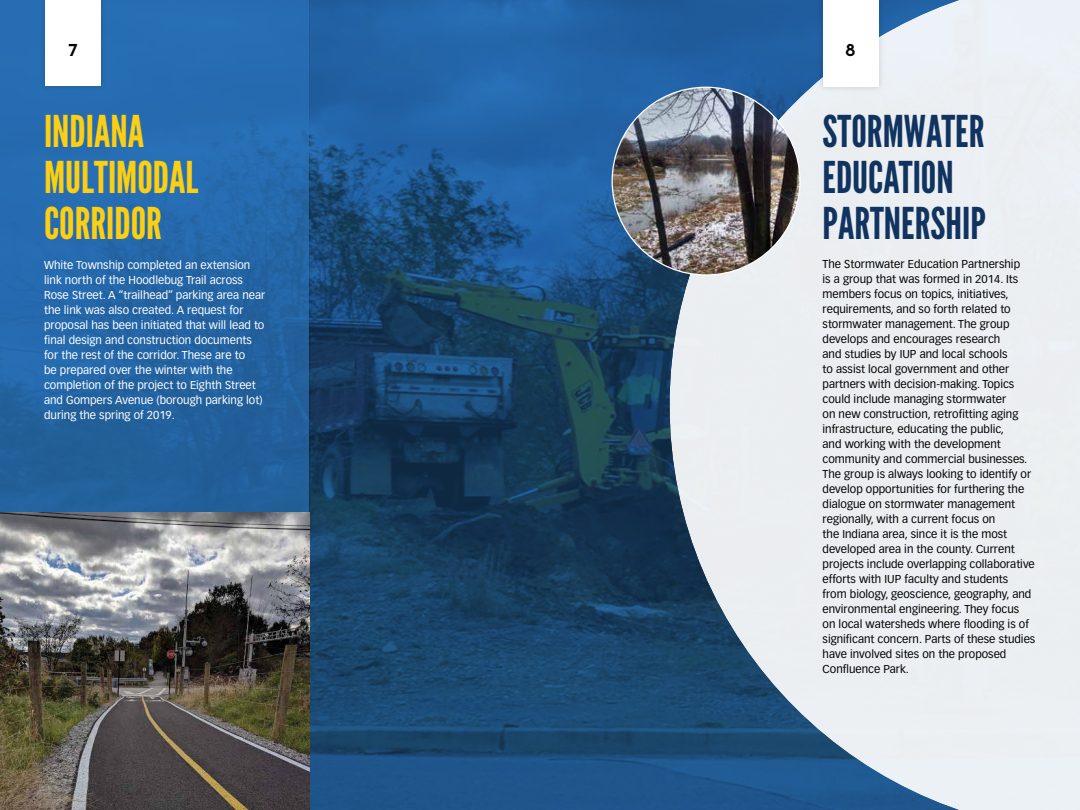
<style>
.page{position:relative;width:1080px;height:810px;background:#fff}
.page>*{position:absolute;margin:0;border:0;box-sizing:border-box;transform-origin:0 0}
.t1{font:43.75px/46.2px "League Gothic";color:#103360}
.t2{font:43.75px/46.2px "League Gothic";color:#fdcf12}
.t3{font:18.75px "Martin Gothic Bld";color:#000}
.t4{font:11.25px/15px "Vectora LH";color:#000}
.t5{font:11.25px/15px "Vectora LH";color:#fff}
</style>
<div class="page">
<img style="left:0;top:0;width:670px;height:810px">
<div style="left:39px;top:0;width:69px;height:93px;background:#256aae"></div>
<div style="left:45px;top:0;width:56px;height:86px;background:#fff"></div>
<img style="left:0;top:512px;width:310px;height:298px">
<svg style="left:670px;top:0;width:410px;height:810px;background:#cbd6e1"></svg>
<div style="left:816px;top:0;width:69px;height:93px;background:#000;opacity:.15"></div>
<div style="left:823px;top:0;width:55px;height:87px;background:#fff"></div>
<img style="left:612px;top:87px;width:188px;height:188px;border-radius:94px">
<h2 class="t3" style="left:68px;top:37px;width:13px">7</h2>
<h1 class="t2" style="left:44px;top:108px;width:156px">INDIANA<br>MULTIMODAL<br>CORRIDOR</h1>
<p class="t5" style="left:44px;top:258px;width:223px">White Township completed an extension link north of the Hoodlebug Trail across Rose Street. A “trailhead” parking area near the link was also created. A request for proposal has been initiated that will lead to final design and construction documents for the rest of the corridor. These are to<br>be prepared over the winter with the completion of the project to Eighth Street and Gompers Avenue (borough parking lot) during the spring of 2019.</p>
<h2 class="t3" style="left:845px;top:37px;width:13px">8</h2>
<h1 class="t1" style="left:823px;top:108px;width:165px">STORMWATER<br>EDUCATION<br>PARTNERSHIP</h1>
<p class="t4" style="left:823px;top:256px;width:214px">The Stormwater Education Partnership<br>is a group that was formed in 2014. Its members focus on topics, initiatives, requirements, and so forth related to stormwater management. The group develops and encourages research<br>and studies by IUP and local schools<br>to assist local government and other partners with decision-making. Topics could include managing stormwater<br>on new construction, retrofitting aging infrastructure, educating the public,<br>and working with the development community and commercial businesses.<br>The group is always looking to identify or develop opportunities for furthering the dialogue on stormwater management regionally, with a current focus on<br>the Indiana area, since it is the most developed area in the county. Current projects include overlapping collaborative efforts with IUP faculty and students<br>from biology, geoscience, geography, and environmental engineering. They focus<br>on local watersheds where flooding is of significant concern. Parts of these studies have involved sites on the proposed Confluence Park.</p>
</div>
